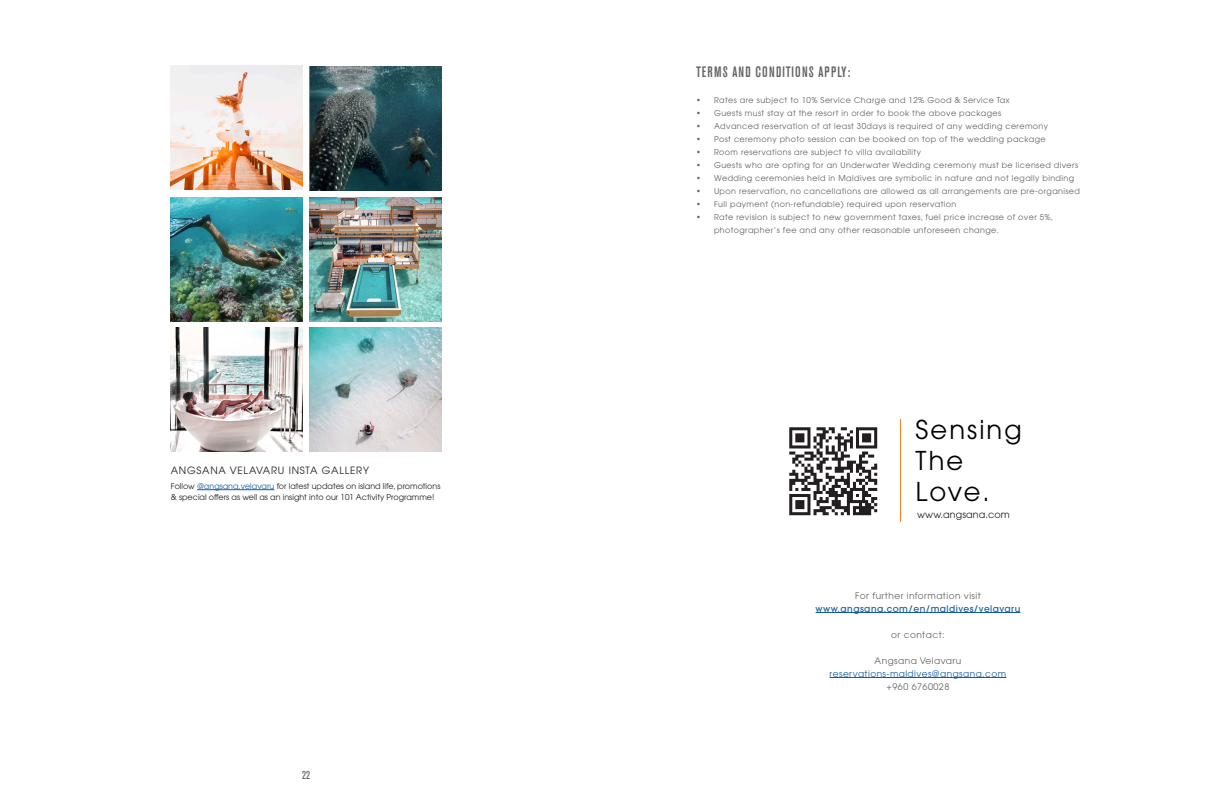
<style>
.page{position:relative;width:1224px;height:792px;background:#fff}
.page>*{position:absolute;margin:0;border:0;box-sizing:border-box;transform-origin:0 0}
.t1{font:25.8px "Avant Garde";letter-spacing:.08em;color:#000}
.Paragraph_Style_5{font:500 condensed 15px "Akzidenz Grotesk BE";letter-spacing:.08em;color:#636366}
.Master_Page_Number{font:500 condensed 11.3px "Akzidenz Grotesk BE";color:#636366}
.t2{font:10px "Avant Garde";letter-spacing:.075em;color:#231f20}
.t3{font:9.6px "Avant Garde";letter-spacing:.01em;color:#231f20}
.Paragraph_Style_5-2{font:9px "Avant Garde";letter-spacing:.05em;color:#636366}
.Paragraph_Style_5-3{font:500 9px "Avant Garde";letter-spacing:.05em;color:#175d9e}
.Paragraph_Style_5-4{font:9px "Avant Garde";letter-spacing:.05em;color:#175d9e}
.t4{font:8px/13px "Avant Garde";letter-spacing:.05em;color:#636366}
.t5{font:8px/10.8px "Avant Garde";color:#231f20}
.s1{color:#175d9e}
</style>
<div class="page">
<hr style="left:816px;top:612px;width:204px;height:1px;background:#175d9e">
<hr style="left:830px;top:677px;width:176px;height:1px;background:#175d9e">
<img style="left:171px;top:197px;width:132px;height:124px">
<img style="left:309px;top:197px;width:132px;height:124px">
<img style="left:171px;top:328px;width:132px;height:124px">
<img style="left:309px;top:328px;width:132px;height:124px">
<img style="left:171px;top:66px;width:132px;height:124px">
<img style="left:309px;top:67px;width:132px;height:123px">
<hr style="left:197px;top:490px;width:77px;height:1px;background:#175d9e">
<hr style="left:900px;top:419px;width:1px;height:103px;background:#f58220">
<svg style="left:789px;top:427px;width:88px;height:88px"></svg>
<p class="t2" style="left:171px;top:465px;width:200px">ANGSANA VELAVARU INSTA GALLERY</p>
<p class="t5" style="left:171px;top:481px;width:271px">Follow <span class="s1">@angsana.velavaru</span> for latest updates on island life, promotions &amp; special offers as well as an insight into our 101 Activity Programme!</p>
<p class="Master_Page_Number" style="left:302px;top:769px;width:9px">22</p>
<p class="Paragraph_Style_5" style="left:696px;top:64px;width:156px">TERMS AND CONDITIONS APPLY:</p>
<p class="t4" style="left:696px;top:94px;width:315px">• Rates are subject to 10% Service Charge and 12% Good &amp; Service Tax</p>
<p class="t4" style="left:696px;top:107px;width:307px">• Guests must stay at the resort in order to book the above packages</p>
<p class="t4" style="left:696px;top:120px;width:354px">• Advanced reservation of at least 30days is required of any wedding ceremony</p>
<p class="t4" style="left:696px;top:133px;width:351px">• Post ceremony photo session can be booked on top of the wedding package</p>
<p class="t4" style="left:696px;top:146px;width:227px">• Room reservations are subject to villa availability</p>
<p class="t4" style="left:696px;top:159px;width:384px">• Guests who are opting for an Underwater Wedding ceremony must be licensed divers</p>
<p class="t4" style="left:696px;top:172px;width:380px">• Wedding ceremonies held in Maldives are symbolic in nature and not legally binding</p>
<p class="t4" style="left:696px;top:185px;width:386px">• Upon reservation, no cancellations are allowed as all arrangements are pre-organised</p>
<p class="t4" style="left:696px;top:198px;width:262px">• Full payment (non-refundable) required upon reservation</p>
<p class="t4" style="left:714px;top:211px;width:341px;text-indent:-18px">• Rate revision is subject to new government taxes, fuel price increase of over 5%, photographer’s fee and any other reasonable unforeseen change.</p>
<p class="t1" style="left:916px;top:415px;width:108px">Sensing</p>
<p class="t1" style="left:916px;top:446px;width:49px">The</p>
<p class="t1" style="left:916px;top:477px;width:76px">Love.</p>
<p class="t3" style="left:917px;top:509px;width:94px">www.angsana.com</p>
<p class="Paragraph_Style_5-2" style="left:855px;top:590px;width:127px">For further information visit</p>
<p class="Paragraph_Style_5-3" style="left:816px;top:603px;width:206px">www.angsana.com/en/maldives/velavaru</p>
<p class="Paragraph_Style_5-2" style="left:891px;top:629px;width:55px">or contact:</p>
<p class="Paragraph_Style_5-2" style="left:875px;top:655px;width:88px">Angsana Velavaru</p>
<p class="Paragraph_Style_5-4" style="left:830px;top:668px;width:178px">reservations-maldives@angsana.com</p>
<p class="Paragraph_Style_5-2" style="left:887px;top:681px;width:64px">+960 6760028</p>
</div>
